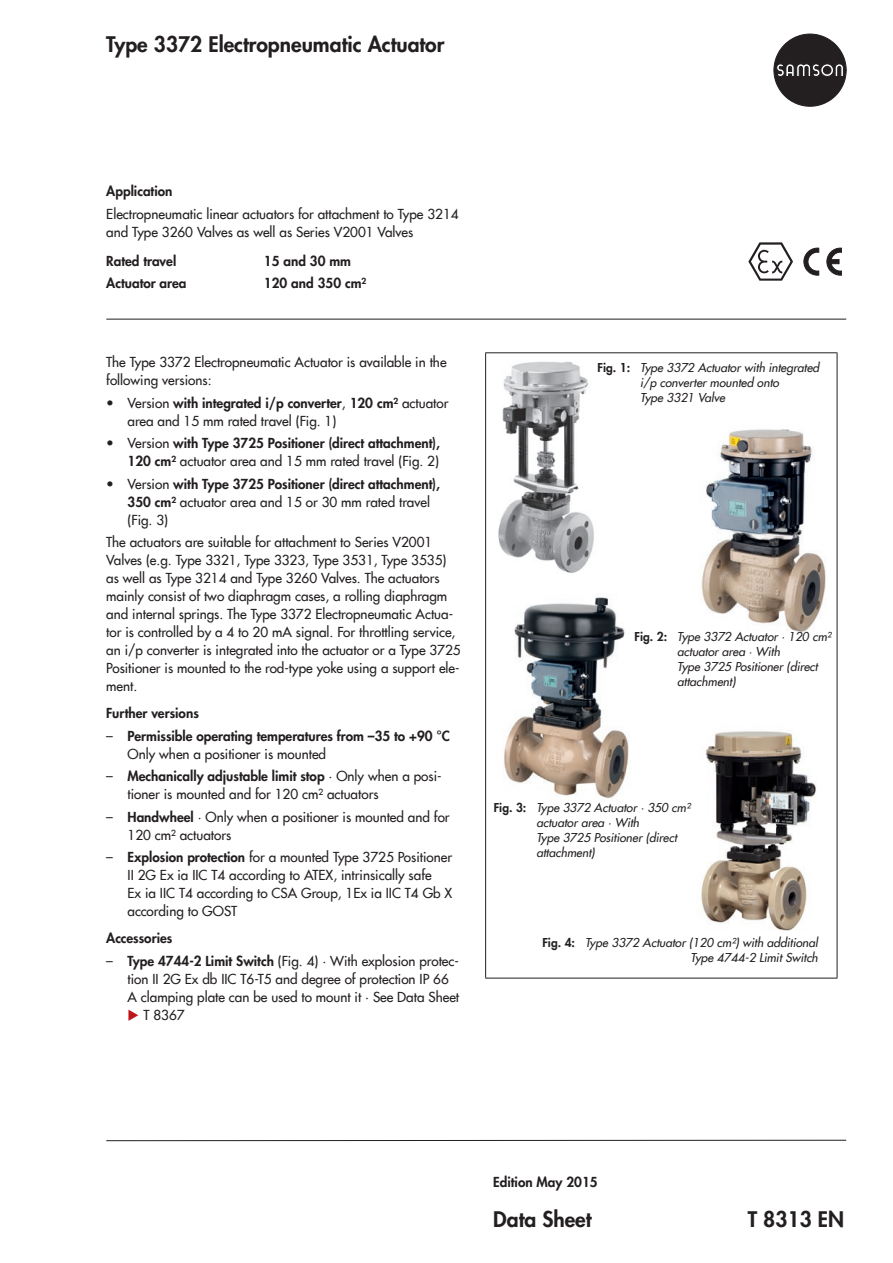
<style>
.page{position:relative;width:893px;height:1263px;background:#fff}
.page>*{position:absolute;margin:0;border:0;box-sizing:border-box;transform-origin:0 0}
.t1{font:800 21px "Futura Com";color:#231f20}
.t2{font:500 13.5px/18px "Futura Com";color:#231f20}
.t3{font:800 13.5px/18px "Futura Com";color:#231f20;text-align:right}
.t4{font:italic 500 12px/15px "Futura Com";color:#231f20}
.s1{font-family:"Futura";font-weight:400}
.s2{font-weight:800}
.s3{font-weight:500}
.s4{color:#be151b}
.s5{font-weight:800;font-style:normal}
</style>
<div class="page">
<svg style="left:774px;top:34px;width:72px;height:72px"></svg>
<hr style="left:106px;top:319px;width:740px;height:1px;background:#231f20">
<svg style="left:804px;top:248px;width:15px;height:27px"></svg>
<svg style="left:827px;top:248px;width:15px;height:27px"></svg>
<div style="left:829px;top:260px;width:10px;height:4px;background:#231f20;border:1px solid #231f20"></div>
<svg style="left:106px;top:1139px;width:741px;height:2px"></svg>
<svg style="left:748px;top:242px;width:45px;height:39px"></svg>
<hr style="left:485px;top:352px;width:352px;height:1px;background:#231f20">
<hr style="left:485px;top:353px;width:1px;height:625px;background:#231f20">
<hr style="left:837px;top:353px;width:1px;height:625px;background:#231f20">
<hr style="left:485px;top:978px;width:352px;height:1px;background:#231f20">
<img style="left:504px;top:594px;width:125px;height:205px">
<img style="left:498px;top:361px;width:96px;height:212px">
<img style="left:701px;top:429px;width:125px;height:203px">
<img style="left:701px;top:731px;width:115px;height:200px">
<h1 class="t1" style="left:106px;top:28px;width:340px">Type 3372 Electropneumatic Actuator</h1>
<p class="t3" style="left:106px;top:182px;width:68px">Application</p>
<p class="t2" style="left:106px;top:204px;width:354px">Electropneumatic linear actuators for attachment to Type 3214 and Type 3260 Valves as well as Series V2001 Valves</p>
<p class="t3" style="left:106px;top:251px;width:71px">Rated travel</p>
<p class="t3" style="left:264px;top:251px;width:89px">15 and 30 mm</p>
<p class="t3" style="left:106px;top:274px;width:82px">Actuator area</p>
<p class="t3" style="left:264px;top:274px;width:104px">120 and 350 cm²</p>
<p class="t2" style="left:106px;top:352px;width:342px">The Type 3372 Electropneumatic Actuator is available in the following versions:</p>
<p class="t2" style="left:128px;top:393px;width:322px;text-indent:-21px"><span class="s1">•</span> Version <span class="s2">with integrated i/p converter</span>, <span class="s2">120 cm²</span> actuator area and 15 mm rated travel (Fig. 1)</p>
<p class="t3" style="left:106px;top:434px;width:335px"><span class="s1">•</span> <span class="s3">Version</span> with Type 3725 Positioner (direct attachment),<br>120 cm² <span class="s3">actuator area and 15 mm rated travel (Fig. 2)</span></p>
<p class="t2" style="left:128px;top:474px;width:314px;text-indent:-21px"><span class="s1">•</span> Version <span class="s2">with Type 3725 Positioner (direct attachment),<br>350 cm²</span> actuator area and 15 or 30 mm rated travel (Fig. 3)</p>
<p class="t2" style="left:106px;top:532px;width:356px">The actuators are suitable for attachment to Series V2001<br>Valves (e.g. Type 3321, Type 3323, Type 3531, Type 3535) as well as Type 3214 and Type 3260 Valves. The actuators mainly consist of two diaphragm cases, a rolling diaphragm and internal springs. The Type 3372 Electropneumatic Actua&shy;tor is controlled by a 4 to 20 mA signal. For throttling service, an i/p converter is integrated into the actuator or a Type 3725<br>Positioner is mounted to the rod-type yoke using a support ele&shy;ment.</p>
<p class="t3" style="left:106px;top:703px;width:94px">Further versions</p>
<p class="t3" style="left:128px;top:726px;width:324px;text-align:left;text-indent:-21px"><span class="s1">–</span> Permissible operating temperatures from –35 to +90 °C<br><span class="s3">Only when a positioner is mounted</span></p>
<p class="t2" style="left:128px;top:766px;width:316px;text-indent:-21px"><span class="s1">–</span> <span class="s2">Mechanically adjustable limit stop</span> · Only when a posi&shy;tioner is mounted and for 120 cm² actuators</p>
<p class="t2" style="left:128px;top:807px;width:324px;text-indent:-21px"><span class="s1">–</span> <span class="s2">Handwheel</span> · Only when a positioner is mounted and for<br>120 cm² actuators</p>
<p class="t2" style="left:128px;top:847px;width:326px;text-indent:-21px"><span class="s1">–</span> <span class="s2">Explosion protection</span> for a mounted Type 3725 Positioner II 2G Ex ia IIC T4 according to ATEX, intrinsically safe<br>Ex ia IIC T4 according to CSA Group, 1Ex ia IIC T4 Gb X according to GOST</p>
<p class="t3" style="left:106px;top:928px;width:68px">Accessories</p>
<p class="t2" style="left:128px;top:951px;width:333px;text-indent:-21px"><span class="s1">–</span> <span class="s2">Type 4744‑2 Limit Switch</span> (Fig. 4) · With explosion protec&shy;tion II 2G Ex db IIC T6-T5 and degree of protection IP 66<br>A clamping plate can be used to mount it · See Data Sheet</p>
<p class="t2" style="left:128px;top:1005px;width:59px"><span class="s4">◆</span> T 8367</p>
<p class="t4" style="left:640px;top:360px;width:181px;text-indent:-43px"><span class="s5">Fig. 1:</span> Type 3372 Actuator with integrated i/p converter mounted onto<br>Type 3321 Valve</p>
<p class="t4" style="left:677px;top:628px;width:155px;text-indent:-43px"><span class="s5">Fig. 2:</span> Type 3372 Actuator · 120 cm² actuator area · With<br>Type 3725 Positioner (direct attachment)</p>
<p class="t4" style="left:536px;top:799px;width:155px;text-indent:-43px"><span class="s5">Fig. 3:</span> Type 3372 Actuator · 350 cm² actuator area · With<br>Type 3725 Positioner (direct attachment)</p>
<p class="t4" style="left:543px;top:934px;width:277px;text-align:right"><span class="s5">Fig. 4:</span> Type 3372 Actuator (120 cm²) with additional<br>Type 4744‑2 Limit Switch</p>
<p class="t3" style="left:493px;top:1172px;width:106px">Edition May 2015</p>
<h1 class="t1" style="left:493px;top:1204px;width:100px">Data Sheet</h1>
<h1 class="t1" style="left:748px;top:1204px;width:98px">T 8313 EN</h1>
</div>
